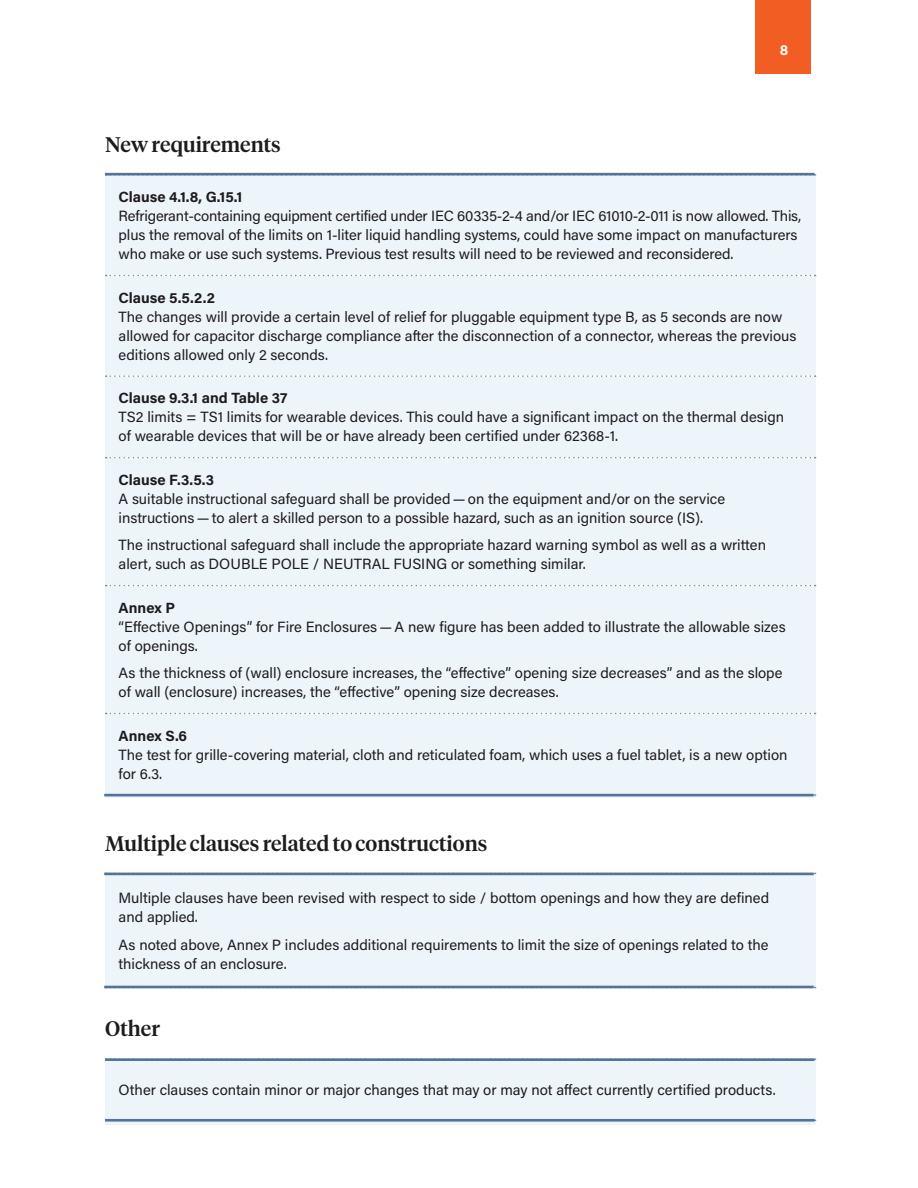
<style>
.page{position:relative;width:918px;height:1188px;background:#fff}
.page>*{position:absolute;margin:0;border:0;box-sizing:border-box;transform-origin:0 0}
.t1{font:500 21px "Tiempos Headline";color:#1e1b1d}
.t2{font:14.85px/19px "Acumin Pro";color:#1e1b1d}
.t3{font:700 14.85px "Acumin Pro";color:#1e1b1d}
.t4{font:700 14.7px "Acumin Pro";color:#fff}
.s1{font-size:15px}
</style>
<div class="page">
<div style="left:756px;top:0;width:55px;height:73px;background:#f15d22"></div>
<div style="left:105px;top:176px;width:710px;height:622px;background:#eef5fa"></div>
<svg style="left:106px;top:174px;width:710px;height:2px"></svg>
<svg style="left:106px;top:275px;width:710px;height:1px"></svg>
<svg style="left:106px;top:375px;width:710px;height:2px"></svg>
<svg style="left:106px;top:457px;width:710px;height:1px"></svg>
<svg style="left:106px;top:585px;width:710px;height:1px"></svg>
<svg style="left:106px;top:713px;width:710px;height:1px"></svg>
<div style="left:105px;top:875px;width:710px;height:112px;background:#eef5fa"></div>
<hr style="left:105px;top:173px;width:710px;height:2px;background:#537398">
<hr style="left:104px;top:794px;width:710px;height:2px;background:#537398">
<hr style="left:104px;top:873px;width:710px;height:2px;background:#537398">
<hr style="left:104px;top:986px;width:710px;height:2px;background:#537398">
<div style="left:105px;top:1061px;width:710px;height:64px;background:#eef5fa"></div>
<hr style="left:105px;top:1058px;width:710px;height:3px;background:#537398">
<hr style="left:105px;top:1119px;width:710px;height:3px;background:#537398">
<p class="t4" style="left:780px;top:39px;width:10px">8</p>
<h4 class="t1" style="left:105px;top:130px;width:177px">New requirements</h4>
<h5 class="t3" style="left:119px;top:186px;width:125px">Clause 4.1.8, G.15.1</h5>
<p class="t2" style="left:119px;top:206px;width:684px">Refrigerant-containing equipment certified under IEC 60335-2-4 and/or IEC 61010-2-011 is now allowed. This, plus the removal of the limits on 1-liter liquid handling systems, could have some impact on manufacturers who make or use such systems. Previous test results will need to be reviewed and reconsidered.</p>
<h5 class="t3" style="left:119px;top:287px;width:98px">Clause 5.5.2.2</h5>
<p class="t2" style="left:119px;top:306px;width:679px">The changes will provide a certain level of relief for pluggable equipment type B, as 5 seconds are now allowed for capacitor discharge compliance after the disconnection of a connector, whereas the previous editions allowed only 2 seconds.</p>
<h5 class="t3" style="left:119px;top:388px;width:170px">Clause 9.3.1 and Table 37</h5>
<p class="t2" style="left:119px;top:407px;width:667px">TS2 limits = TS1 limits for wearable devices. This could have a significant impact on the thermal design of wearable devices that will be or have already been certified under 62368-1.</p>
<h5 class="t3" style="left:119px;top:469px;width:97px">Clause F.3.5.3</h5>
<p class="t2" style="left:119px;top:488px;width:608px">A suitable instructional safeguard shall be provided <span class="s1">—</span> on the equipment and/or on the service instructions <span class="s1">—</span> to alert a skilled person to a possible hazard, such as an ignition source (IS).</p>
<p class="t2" style="left:119px;top:535px;width:649px">The instructional safeguard shall include the appropriate hazard warning symbol as well as a written alert, such as DOUBLE POLE / NEUTRAL FUSING or something similar.</p>
<h5 class="t3" style="left:119px;top:597px;width:58px">Annex P</h5>
<p class="t2" style="left:119px;top:616px;width:669px">“Effective Openings” for Fire Enclosures <span class="s1">—</span> A new figure has been added to illustrate the allowable sizes of openings.</p>
<p class="t2" style="left:119px;top:663px;width:665px">As the thickness of (wall) enclosure increases, the “effective” opening size decreases” and as the slope of wall (enclosure) increases, the “effective” opening size decreases.</p>
<h5 class="t3" style="left:119px;top:725px;width:70px">Annex S.6</h5>
<p class="t2" style="left:119px;top:744px;width:670px">The test for grille-covering material, cloth and reticulated foam, which uses a fuel tablet, is a new option for 6.3.</p>
<h4 class="t1" style="left:105px;top:829px;width:384px">Multiple clauses related to constructions</h4>
<p class="t2" style="left:119px;top:888px;width:652px">Multiple clauses have been revised with respect to side / bottom openings and how they are defined and applied.</p>
<p class="t2" style="left:119px;top:934px;width:651px">As noted above, Annex P includes additional requirements to limit the size of openings related to the thickness of an enclosure.</p>
<h4 class="t1" style="left:105px;top:1015px;width:57px">Other</h4>
<p class="t2" style="left:119px;top:1080px;width:659px">Other clauses contain minor or major changes that may or may not affect currently certified products.</p>
</div>
